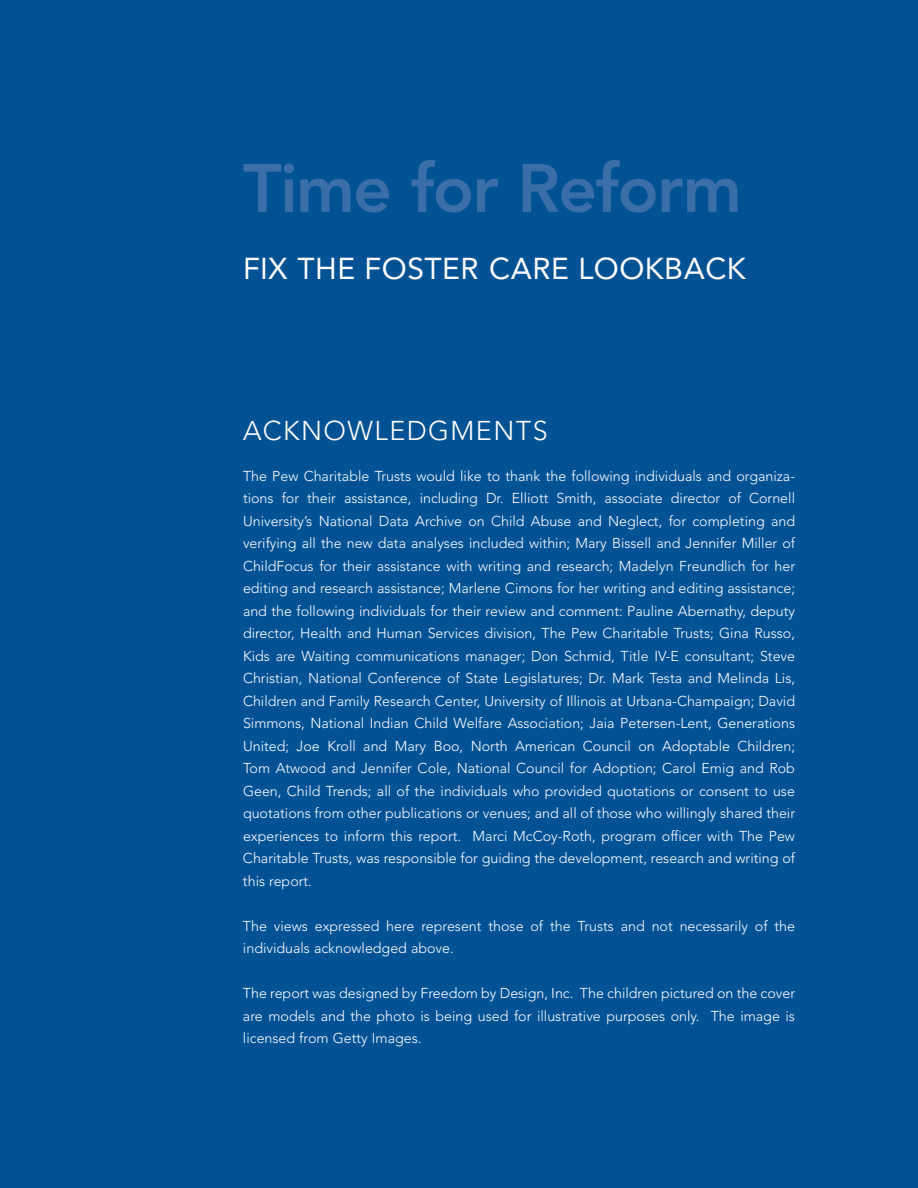
<style>
.page{position:relative;width:918px;height:1188px;background:#005294}
.page>*{position:absolute;margin:0;border:0;box-sizing:border-box;transform-origin:0 0}
.t1{font:800 67.5px "Avenir";letter-spacing:-.025em;color:#3b6da8}
.t2{font:30px "Avenir";letter-spacing:.015em;color:#fff}
.t3{font:300 27px "Avenir";letter-spacing:.05em;color:#fff}
.t4{font:300 14.25px/22.5px "Avenir";color:#fff;text-align:justify}
</style>
<div class="page">
<h1 class="t1" style="left:243px;top:161px;width:500px">Time for Reform</h1>
<h2 class="t2" style="left:243px;top:256px;width:504px">FIX THE FOSTER CARE LOOKBACK</h2>
<h3 class="t3" style="left:243px;top:420px;width:306px">ACKNOWLEDGMENTS</h3>
<p class="t4" style="left:243px;top:466px;width:554px">The Pew Charitable Trusts would like to thank the following individuals and organiza&shy;tions for their assistance, including Dr. Elliott Smith, associate director of Cornell University’s National Data Archive on Child Abuse and Neglect, for completing and verifying all the new data analyses included within; Mary Bissell and Jennifer Miller of ChildFocus for their assistance with writing and research; Madelyn Freundlich for her editing and research assistance; Marlene Cimons for her writing and editing assistance; and the following individuals for their review and comment: Pauline Abernathy, deputy director, Health and Human Services division, The Pew Charitable Trusts; Gina Russo, Kids are Waiting communications manager; Don Schmid, Title IV-E consultant; Steve Christian, National Conference of State Legislatures; Dr. Mark Testa and Melinda Lis, Children and Family Research Center, University of Illinois at Urbana-Champaign; David Simmons, National Indian Child Welfare Association; Jaia Petersen-Lent, Generations United; Joe Kroll and Mary Boo, North American Council on Adoptable Children; Tom Atwood and Jennifer Cole, National Council for Adoption; Carol Emig and Rob Geen, Child Trends; all of the individuals who provided quotations or consent to use quotations from other publications or venues; and all of those who willingly shared their experiences to inform this report. Marci McCoy-Roth, program officer with The Pew Charitable Trusts, was responsible for guiding the development, research and writing of this report.</p>
<p class="t4" style="left:243px;top:916px;width:554px">The views expressed here represent those of the Trusts and not necessarily of the individuals acknowledged above.</p>
<p class="t4" style="left:243px;top:983px;width:554px">The report was designed by Freedom by Design, Inc. The children pictured on the cover are models and the photo is being used for illustrative purposes only. The image is licensed from Getty Images.</p>
</div>
